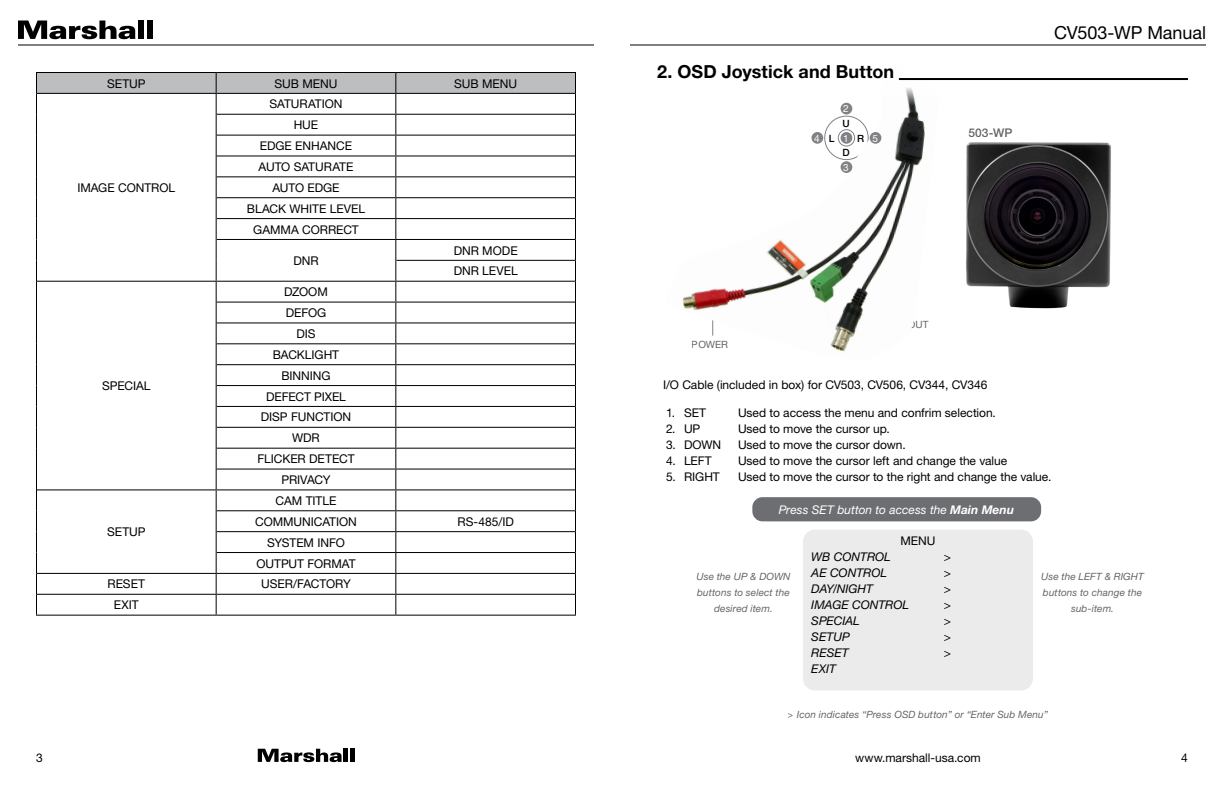
<style>
.page{position:relative;width:1224px;height:792px;background:#fff}
.page>*{position:absolute;margin:0;border:0;box-sizing:border-box;transform-origin:0 0}
.t1{font:700 18px "Helvetica Neue";letter-spacing:.005em;color:#000}
.t2{font:18px "Helvetica Neue";letter-spacing:-.005em;color:#000}
.t3{font:12.1px/20.9px "Helvetica Neue";letter-spacing:-.005em;color:#000;text-align:center}
.t4{font:12px/20.9px "Helvetica Neue";letter-spacing:-.005em;color:#000;text-align:center}
.t5{font:italic 12px/16px "Helvetica Neue";letter-spacing:-.005em;color:#000}
.t6{font:italic 12px "Helvetica Neue";color:#fff}
.t7{font:500 12px "Helvetica Neue";color:#000}
.t8{font:italic 10px/16px "Helvetica Neue";letter-spacing:.01em;color:#000;text-align:center}
.t9{font:10px "Helvetica Neue";letter-spacing:.005em;color:#000}
.t10{font:500 10px "Helvetica Neue";color:#000}
.t11{font:10px "Helvetica Neue";color:#fff}
.s1{font-weight:400;color:#fff}
.s2{font-weight:700}
</style>
<div class="page">
<svg style="left:18px;top:21px;width:117px;height:18px"></svg>
<div style="left:138px;top:21px;width:6px;height:18px;background:#000"></div>
<div style="left:147px;top:21px;width:6px;height:18px;background:#000"></div>
<svg style="left:258px;top:749px;width:84px;height:13px"></svg>
<hr style="left:344px;top:749px;width:4px;height:13px;background:#000">
<hr style="left:350px;top:749px;width:4px;height:13px;background:#000">
<hr style="left:18px;top:44px;width:576px;height:2px;background:#000">
<hr style="left:630px;top:44px;width:576px;height:2px;background:#000">
<hr style="left:36px;top:72px;width:180px;height:1px;background:#000">
<hr style="left:216px;top:72px;width:180px;height:1px;background:#000">
<hr style="left:396px;top:72px;width:180px;height:1px;background:#000">
<hr style="left:36px;top:615px;width:180px;height:1px;background:#000">
<hr style="left:216px;top:615px;width:180px;height:1px;background:#000">
<hr style="left:396px;top:615px;width:180px;height:1px;background:#000">
<svg style="left:36px;top:73px;width:540px;height:542px"></svg>
<hr style="left:899px;top:78px;width:289px;height:2px;background:#000">
<div style="left:803px;top:530px;width:230px;height:160px;background:#ebebeb;border-radius:12px"></div>
<div style="left:752px;top:497px;width:289px;height:24px;background:#6d6e71;border-radius:10px"></div>
<img style="left:966px;top:142px;width:145px;height:167px">
<img style="left:682px;top:78px;width:243px;height:274px">
<div style="left:841px;top:132px;width:11px;height:12px;background:#808285;border-radius:50%"></div>
<div style="left:841px;top:161px;width:11px;height:12px;background:#808285;border-radius:50%"></div>
<div style="left:841px;top:103px;width:11px;height:11px;background:#808285;border-radius:50%"></div>
<div style="left:870px;top:132px;width:11px;height:12px;background:#808285;border-radius:50%"></div>
<div style="left:812px;top:132px;width:11px;height:12px;background:#808285;border-radius:50%"></div>
<p class="t3" style="left:107px;top:73px;width:40px">SETUP</p>
<p class="t3" style="left:275px;top:73px;width:64px">SUB MENU</p>
<p class="t3" style="left:454px;top:73px;width:64px">SUB MENU</p>
<p class="t3" style="left:77px;top:177px;width:99px">IMAGE CONTROL</p>
<p class="t3" style="left:102px;top:375px;width:50px">SPECIAL</p>
<p class="t3" style="left:107px;top:521px;width:40px">SETUP</p>
<p class="t4" style="left:247px;top:94px;width:120px">SATURATION<br>HUE<br>EDGE ENHANCE<br>AUTO SATURATE<br>AUTO EDGE<br>BLACK WHITE LEVEL<br>GAMMA CORRECT</p>
<p class="t3" style="left:293px;top:250px;width:27px">DNR</p>
<p class="t3" style="left:454px;top:240px;width:66px;text-align:left">DNR MODE<br>DNR LEVEL</p>
<p class="t3" style="left:257px;top:281px;width:99px">DZOOM<br>DEFOG<br>DIS<br>BACKLIGHT<br>BINNING<br>DEFECT PIXEL<br>DISP FUNCTION<br>WDR<br>FLICKER DETECT<br>PRIVACY</p>
<p class="t3" style="left:255px;top:490px;width:103px">CAM TITLE<br>COMMUNICATION</p>
<p class="t3" style="left:256px;top:532px;width:101px">SYSTEM INFO<br>OUTPUT FORMAT</p>
<p class="t3" style="left:458px;top:511px;width:58px">RS-485/ID</p>
<p class="t3" style="left:108px;top:574px;width:39px">RESET</p>
<p class="t3" style="left:261px;top:574px;width:91px">USER/FACTORY</p>
<p class="t3" style="left:114px;top:594px;width:26px">EXIT</p>
<h1 class="t1" style="left:657px;top:60px;width:239px">2. OSD Joystick and Button</h1>
<p class="t11" style="left:843px;top:103px;width:7px">2</p>
<p class="t10" style="left:842px;top:118px;width:9px">U</p>
<p class="t11" style="left:814px;top:132px;width:7px">4</p>
<p class="t10" style="left:857px;top:132px;width:22px">R <span class="s1">5</span></p>
<p class="t10" style="left:829px;top:132px;width:7px">L</p>
<p class="t11" style="left:843px;top:132px;width:7px">1</p>
<p class="t11" style="left:843px;top:161px;width:7px">3</p>
<p class="t10" style="left:842px;top:147px;width:9px">D</p>
<p class="t7" style="left:968px;top:125px;width:46px">503-WP</p>
<h1 class="t2" style="left:1054px;top:22px;width:153px">CV503-WP Manual</h1>
<p class="t9" style="left:692px;top:339px;width:38px">POWER</p>
<p class="t9" style="left:889px;top:319px;width:41px">SDI OUT</p>
<p class="t4" style="left:663px;top:374px;width:326px">I/O Cable (included in box) for CV503, CV506, CV344, CV346</p>
<p class="t4" style="left:666px;top:403px;width:42px">1. SET</p>
<p class="t4" style="left:738px;top:403px;width:259px">Used to access the menu and confrim selection.</p>
<p class="t4" style="left:666px;top:419px;width:36px">2. UP</p>
<p class="t4" style="left:738px;top:419px;width:153px">Used to move the cursor up.</p>
<p class="t4" style="left:666px;top:435px;width:57px">3. DOWN</p>
<p class="t4" style="left:738px;top:435px;width:169px">Used to move the cursor down.</p>
<p class="t4" style="left:666px;top:451px;width:47px">4. LEFT</p>
<p class="t4" style="left:738px;top:451px;width:271px">Used to move the cursor left and change the value</p>
<p class="t4" style="left:666px;top:467px;width:55px">5. RIGHT</p>
<p class="t4" style="left:738px;top:467px;width:315px">Used to move the cursor to the right and change the value.</p>
<p class="t6" style="left:779px;top:503px;width:237px">Press SET button to access the <span class="s2">Main Menu</span></p>
<p class="t4" style="left:901px;top:530px;width:36px">MENU</p>
<p class="t5" style="left:811px;top:548px;width:99px">WB CONTROL<br>AE CONTROL<br>DAY/NIGHT<br>IMAGE CONTROL<br>SPECIAL<br>SETUP<br>RESET<br>EXIT</p>
<p class="t5" style="left:944px;top:548px;width:9px;text-align:justify">&gt; &gt; &gt; &gt; &gt; &gt; &gt;</p>
<p class="t8" style="left:696px;top:569px;width:96px">Use the UP &amp; DOWN buttons to select the desired item.</p>
<p class="t8" style="left:1041px;top:569px;width:104px">Use the LEFT &amp; RIGHT buttons to change the sub-item.</p>
<p class="t8" style="left:788px;top:706px;width:262px">&gt; Icon indicates “Press OSD button” or “Enter Sub Menu”</p>
<p class="t4" style="left:36px;top:747px;width:8px">3</p>
<p class="t4" style="left:855px;top:747px;width:127px">www.marshall-usa.com</p>
<p class="t4" style="left:1181px;top:747px;width:8px">4</p>
</div>
